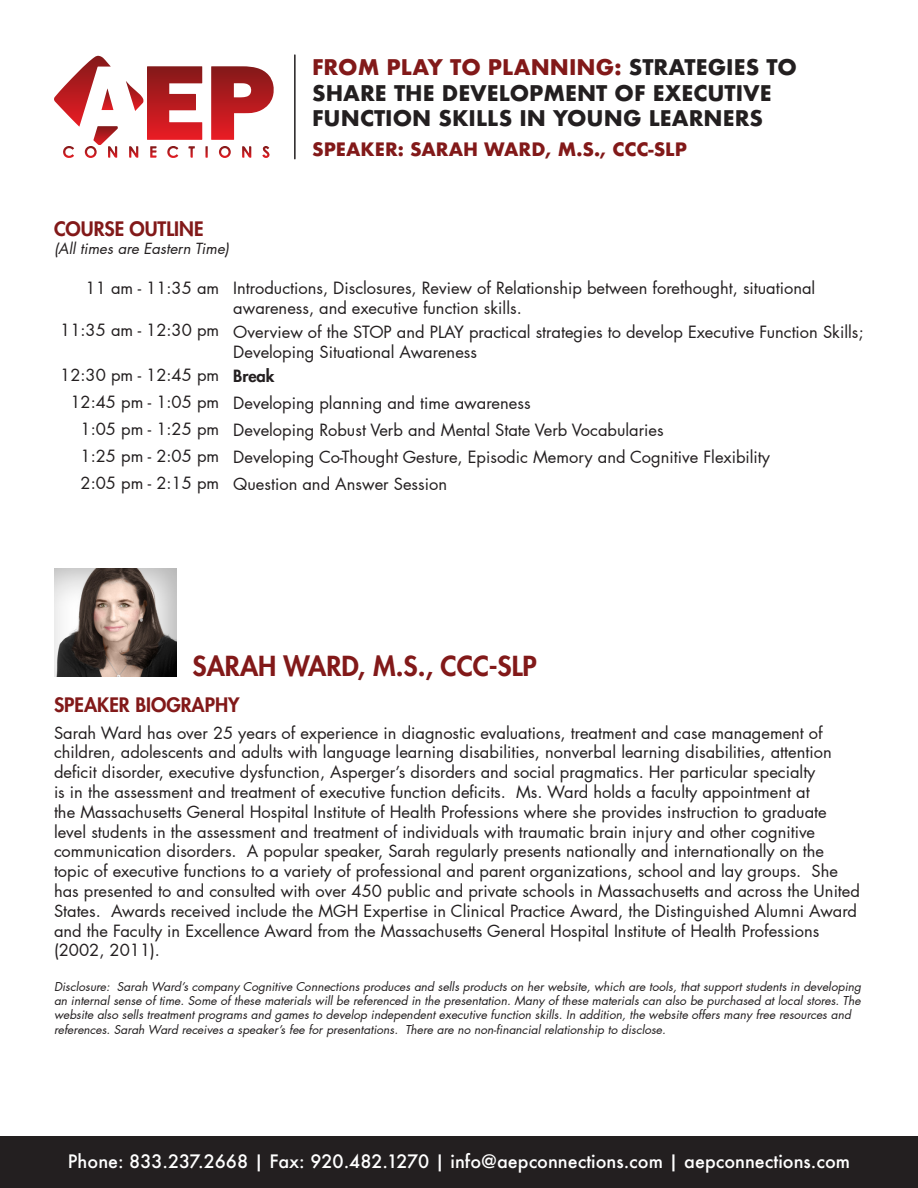
<style>
.page{position:relative;width:918px;height:1188px;background:#fff}
.page>*{position:absolute;margin:0;border:0;box-sizing:border-box;transform-origin:0 0}
.t1{font:800 27px "Futura LT Pro";color:#821919}
.t2{font:700 21px/25.2px "Futura";color:#231f20}
.t3{font:800 19.5px "Futura LT Pro";color:#821919}
.t4{font:500 18px "Futura";color:#fff}
.t5{font:700 18px "Futura";color:#821919}
.t6{font:16.5px/19.8px "Futura LT Pro";color:#231f20}
.t7{font:800 16.5px "Futura LT Pro";color:#231f20}
.t8{font:italic 15px "Futura LT Pro";color:#231f20}
.t9{font:italic 12px/14.4px "Futura LT Pro";color:#231f20}
.s1{color:#821919}
</style>
<div class="page">
<svg style="left:211px;top:66px;width:63px;height:74px"></svg>
<svg style="left:126px;top:66px;width:76px;height:74px"></svg>
<svg style="left:129px;top:146px;width:9px;height:12px"></svg>
<svg style="left:242px;top:146px;width:9px;height:12px"></svg>
<svg style="left:219px;top:146px;width:12px;height:12px"></svg>
<svg style="left:54px;top:56px;width:64px;height:102px"></svg>
<svg style="left:167px;top:146px;width:11px;height:12px"></svg>
<svg style="left:150px;top:146px;width:7px;height:12px"></svg>
<svg style="left:262px;top:146px;width:8px;height:12px"></svg>
<svg style="left:188px;top:146px;width:7px;height:12px"></svg>
<svg style="left:205px;top:146px;width:3px;height:12px"></svg>
<div style="left:0;top:1136px;width:918px;height:52px;background:#231f20"></div>
<hr style="left:294px;top:55px;width:2px;height:104px;background:#231f20">
<img style="left:55px;top:568px;width:122px;height:108px">
<p class="t2" style="left:312px;top:55px;width:486px"><span class="s1">FROM PLAY TO PLANNING:</span> STRATEGIES TO<br>SHARE THE DEVELOPMENT OF EXECUTIVE</p>
<p class="t2" style="left:312px;top:105px;width:453px">FUNCTION SKILLS IN YOUNG LEARNERS</p>
<p class="t5" style="left:312px;top:136px;width:376px">SPEAKER: SARAH WARD, M.S., CCC-SLP</p>
<p class="t3" style="left:54px;top:214px;width:151px">COURSE OUTLINE</p>
<p class="t8" style="left:54px;top:238px;width:177px">(All times are Eastern Time)</p>
<p class="t6" style="left:86px;top:278px;width:135px">11 am - 11:35 am</p>
<p class="t6" style="left:60px;top:320px;width:161px">11:35 am - 12:30 pm</p>
<p class="t6" style="left:60px;top:365px;width:161px">12:30 pm - 12:45 pm</p>
<p class="t6" style="left:70px;top:392px;width:150px">12:45 pm - 1:05 pm</p>
<p class="t6" style="left:81px;top:419px;width:140px">1:05 pm - 1:25 pm</p>
<p class="t6" style="left:81px;top:442px;width:140px;line-height:27px">1:25 pm - 2:05 pm<br>2:05 pm - 2:15 pm</p>
<p class="t6" style="left:233px;top:278px;width:584px">Introductions, Disclosures, Review of Relationship between forethought, situational awareness, and executive function skills.</p>
<p class="t6" style="left:233px;top:322px;width:632px">Overview of the STOP and PLAY practical strategies to develop Executive Function Skills;<br>Developing Situational Awareness</p>
<p class="t7" style="left:233px;top:363px;width:43px">Break</p>
<p class="t6" style="left:233px;top:392px;width:299px">Developing planning and time awareness</p>
<p class="t6" style="left:233px;top:419px;width:432px">Developing Robust Verb and Mental State Verb Vocabularies</p>
<p class="t6" style="left:233px;top:446px;width:538px">Developing Co-Thought Gesture, Episodic Memory and Cognitive Flexibility</p>
<p class="t6" style="left:233px;top:473px;width:215px">Question and Answer Session</p>
<p class="t1" style="left:192px;top:646px;width:346px">SARAH WARD, M.S., CCC-SLP</p>
<p class="t3" style="left:54px;top:690px;width:187px">SPEAKER BIOGRAPHY</p>
<p class="t6" style="left:54px;top:722px;width:808px">Sarah Ward has over 25 years of experience in diagnostic evaluations, treatment and case management of children, adolescents and adults with language learning disabilities, nonverbal learning disabilities, attention deficit disorder, executive dysfunction, Asperger’s disorders and social pragmatics. Her particular specialty<br>is in the assessment and treatment of executive function deficits. Ms. Ward holds a faculty appointment at<br>the Massachusetts General Hospital Institute of Health Professions where she provides instruction to graduate level students in the assessment and treatment of individuals with traumatic brain injury and other cognitive communication disorders. A popular speaker, Sarah regularly presents nationally and internationally on the topic of executive functions to a variety of professional and parent organizations, school and lay groups. She has presented to and consulted with over 450 public and private schools in Massachusetts and across the United States. Awards received include the MGH Expertise in Clinical Practice Award, the Distinguished Alumni Award and the Faculty in Excellence Award from the Massachusetts General Hospital Institute of Health Professions (2002, 2011).</p>
<p class="t9" style="left:54px;top:979px;width:809px">Disclosure: Sarah Ward’s company Cognitive Connections produces and sells products on her website, which are tools, that support students in developing an internal sense of time. Some of these materials will be referenced in the presentation. Many of these materials can also be purchased at local stores. The website also sells treatment programs and games to develop independent executive function skills. In addition, the website offers many free resources and references. Sarah Ward receives a speaker’s fee for presentations. There are no non-financial relationship to disclose.</p>
<p class="t4" style="left:68px;top:1149px;width:784px">Phone: 833.237.2668 | Fax: 920.482.1270 | info@aepconnections.com | aepconnections.com</p>
</div>
